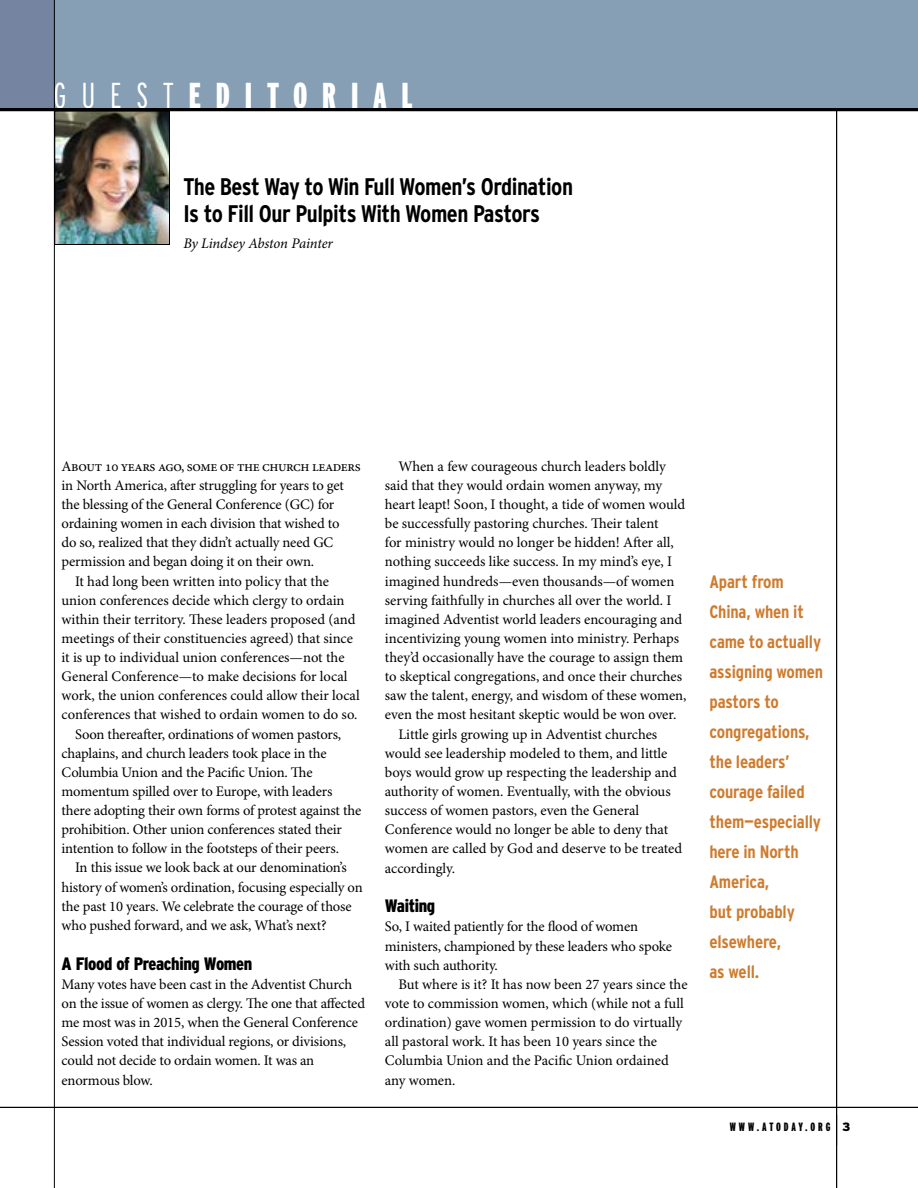
<style>
.page{position:relative;width:918px;height:1188px;background:#fff}
.page>*{position:absolute;margin:0;border:0;box-sizing:border-box;transform-origin:0 0}
.t1{font:900 extra-condensed 36px "Interstate";letter-spacing:.41em;color:#fff}
.t2{font:700 condensed 24px/27px "Interstate";letter-spacing:-.02em;color:#000}
.t3{font:700 condensed 18px/30px "Interstate";letter-spacing:-.01em;color:#ce7b2d}
.t4{font:900 condensed 18px "Interstate";letter-spacing:-.02em;color:#000}
.t5{font:14.7px/19.2px "Minion Pro";letter-spacing:-.01em;color:#000}
.t6{font:14.7px "Minion Pro";letter-spacing:-.03em;color:#000}
.t7{font:italic 14.7px "Minion Pro";letter-spacing:-.01em;color:#000}
.t8{font:900 extra-condensed 12px "Interstate";letter-spacing:.245em;color:#000}
.s1{font-weight:300}
.s2{font-stretch:normal}
</style>
<div class="page">
<hr style="left:0;top:1107px;width:918px;height:1px;background:#000">
<div style="left:0;top:0;width:918px;height:109px;background:#869fb4"></div>
<div style="left:0;top:0;width:54px;height:108px;background:#7484a1"></div>
<hr style="left:836px;top:108px;width:1px;height:1080px;background:#000">
<img style="left:56px;top:113px;width:112px;height:130px">
<div style="left:54px;top:111px;width:116px;height:134px;border:1px solid #000"></div>
<hr style="left:54px;top:0;width:1px;height:1188px;background:#000">
<hr style="left:0;top:108px;width:918px;height:3px;background:#000">
<h1 class="t1" style="left:54px;top:76px;width:361px"><span class="s1">GUEST</span>EDITORIAL</h1>
<h2 class="t2" style="left:183px;top:173px;width:391px">The Best Way to Win Full Women’s Ordination<br>Is to Fill Our Pulpits With Women Pastors</h2>
<p class="t7" style="left:183px;top:235px;width:151px">By Lindsey Abston Painter</p>
<p class="t6" style="left:62px;top:457px;width:301px">About 10 years ago, some of the church leaders</p>
<p class="t5" style="left:62px;top:476px;width:284px">in North America, after struggling for years to get</p>
<p class="t5" style="left:62px;top:495px;width:274px">the blessing of the General Conference (GC) for</p>
<p class="t5" style="left:62px;top:514px;width:279px">ordaining women in each division that wished to</p>
<p class="t5" style="left:62px;top:534px;width:273px">do so, realized that they didn’t actually need GC</p>
<p class="t5" style="left:62px;top:553px;width:254px">permission and began doing it on their own.</p>
<p class="t5" style="left:75px;top:572px;width:256px">It had long been written into policy that the</p>
<p class="t5" style="left:62px;top:591px;width:285px">union conferences decide which clergy to ordain</p>
<p class="t5" style="left:62px;top:610px;width:295px">within their territory. These leaders proposed (and</p>
<p class="t5" style="left:62px;top:629px;width:293px">meetings of their constituencies agreed) that since</p>
<p class="t5" style="left:62px;top:648px;width:285px">it is up to individual union conferences—not the</p>
<p class="t5" style="left:62px;top:668px;width:288px">General Conference—to make decisions for local</p>
<p class="t5" style="left:62px;top:687px;width:300px">work, the union conferences could allow their local</p>
<p class="t5" style="left:62px;top:706px;width:297px">conferences that wished to ordain women to do so.</p>
<p class="t5" style="left:75px;top:725px;width:268px">Soon thereafter, ordinations of women pastors,</p>
<p class="t5" style="left:62px;top:744px;width:267px">chaplains, and church leaders took place in the</p>
<p class="t5" style="left:62px;top:763px;width:253px">Columbia Union and the Pacific Union. The</p>
<p class="t5" style="left:62px;top:782px;width:272px">momentum spilled over to Europe, with leaders</p>
<p class="t5" style="left:62px;top:801px;width:301px">there adopting their own forms of protest against the</p>
<p class="t5" style="left:62px;top:821px;width:282px">prohibition. Other union conferences stated their</p>
<p class="t5" style="left:62px;top:840px;width:279px">intention to follow in the footsteps of their peers.</p>
<p class="t5" style="left:75px;top:859px;width:273px">In this issue we look back at our denomination’s</p>
<p class="t5" style="left:62px;top:878px;width:303px">history of women’s ordination, focusing especially on</p>
<p class="t5" style="left:62px;top:897px;width:292px">the past 10 years. We celebrate the courage of those</p>
<p class="t5" style="left:62px;top:916px;width:267px">who pushed forward, and we ask, What’s next?</p>
<p class="t4" style="left:62px;top:953px;width:192px">A Flood of Preaching Women</p>
<p class="t5" style="left:62px;top:975px;width:305px">Many votes have been cast in the Adventist Church on the issue of women as clergy. The one that affected me most was in 2015, when the General Conference Session voted that individual regions, or divisions, could not decide to ordain women. It was an enormous blow.</p>
<p class="t5" style="left:398px;top:457px;width:269px">When a few courageous church leaders boldly</p>
<p class="t5" style="left:385px;top:476px;width:279px">said that they would ordain women anyway, my</p>
<p class="t5" style="left:385px;top:495px;width:302px">heart leapt! Soon, I thought, a tide of women would</p>
<p class="t5" style="left:385px;top:514px;width:275px">be successfully pastoring churches. Their talent</p>
<p class="t5" style="left:385px;top:534px;width:291px">for ministry would no longer be hidden! After all,</p>
<p class="t5" style="left:385px;top:553px;width:289px">nothing succeeds like success. In my mind’s eye, I</p>
<p class="t5" style="left:385px;top:572px;width:291px">imagined hundreds—even thousands—of women</p>
<p class="t5" style="left:385px;top:591px;width:288px">serving faithfully in churches all over the world. I</p>
<p class="t5" style="left:385px;top:610px;width:299px">imagined Adventist world leaders encouraging and</p>
<p class="t5" style="left:385px;top:629px;width:296px">incentivizing young women into ministry. Perhaps</p>
<p class="t5" style="left:385px;top:648px;width:300px">they’d occasionally have the courage to assign them</p>
<p class="t5" style="left:385px;top:668px;width:299px">to skeptical congregations, and once their churches</p>
<p class="t5" style="left:385px;top:687px;width:303px">saw the talent, energy, and wisdom of these women,</p>
<p class="t5" style="left:385px;top:706px;width:293px">even the most hesitant skeptic would be won over.</p>
<p class="t5" style="left:398px;top:725px;width:260px">Little girls growing up in Adventist churches</p>
<p class="t5" style="left:385px;top:744px;width:284px">would see leadership modeled to them, and little</p>
<p class="t5" style="left:385px;top:763px;width:294px">boys would grow up respecting the leadership and</p>
<p class="t5" style="left:385px;top:782px;width:287px">authority of women. Eventually, with the obvious</p>
<p class="t5" style="left:385px;top:801px;width:256px">success of women pastors, even the General</p>
<p class="t5" style="left:385px;top:821px;width:285px">Conference would no longer be able to deny that</p>
<p class="t5" style="left:385px;top:840px;width:299px">women are called by God and deserve to be treated</p>
<p class="t5" style="left:385px;top:859px;width:72px">accordingly.</p>
<p class="t4" style="left:385px;top:896px;width:52px">Waiting</p>
<p class="t5" style="left:385px;top:918px;width:289px">So, I waited patiently for the flood of women ministers, championed by these leaders who spoke with such authority.</p>
<p class="t5" style="left:385px;top:975px;width:304px;text-indent:13px">But where is it? It has now been 27 years since the vote to commission women, which (while not a full ordination) gave women permission to do virtually all pastoral work. It has been 10 years since the Columbia Union and the Pacific Union ordained any women.</p>
<p class="t3" style="left:710px;top:567px;width:115px">Apart from<br>China, when it came to actually assigning women pastors to congregations, the leaders’ courage failed them—especially here in North<br>America,<br>but probably elsewhere,<br>as well.</p>
<p class="t8" style="left:730px;top:1121px;width:122px">WWW.ATODAY.ORG <span class="s2">3</span></p>
</div>
